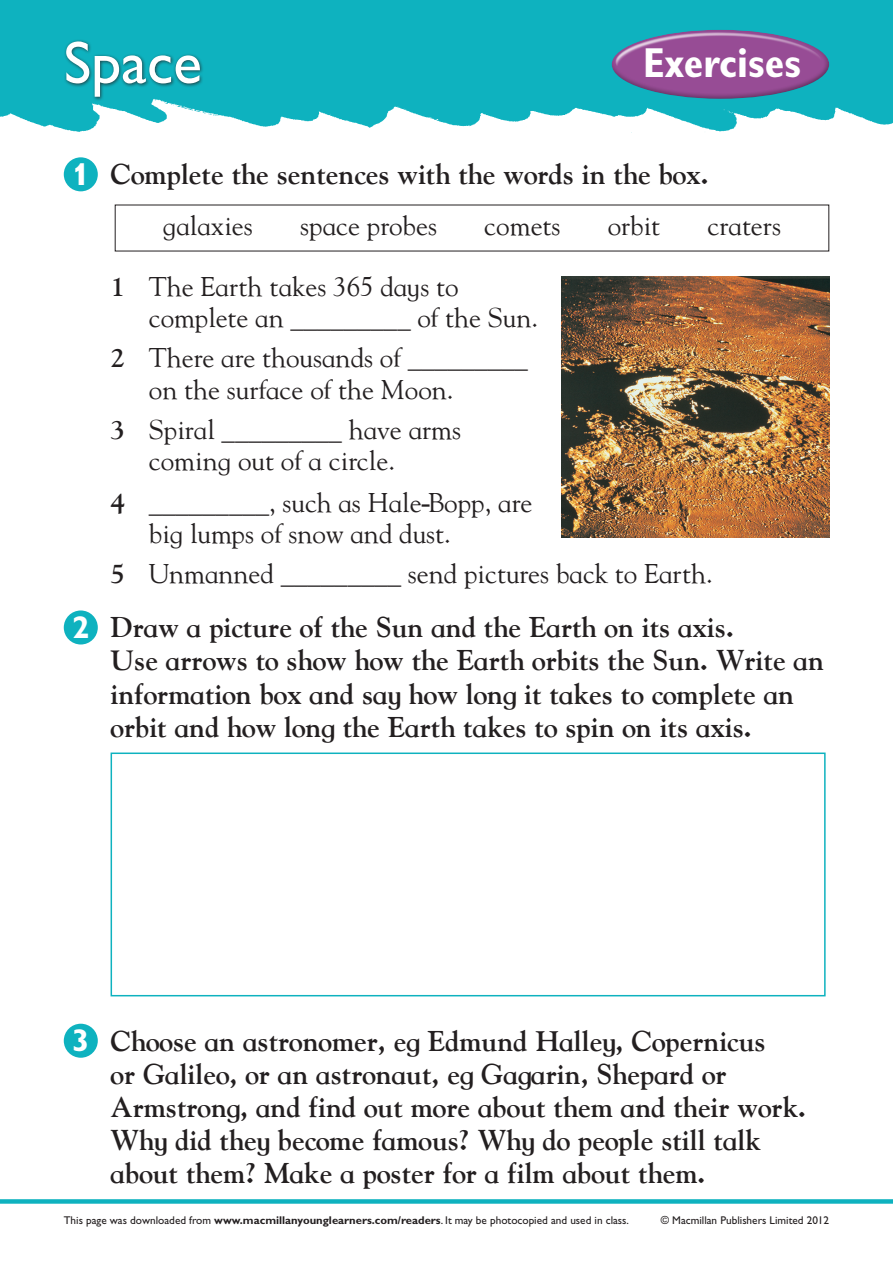
<style>
.page{position:relative;width:893px;height:1263px;background:#fff}
.page>*{position:absolute;margin:0;border:0;box-sizing:border-box;transform-origin:0 0}
.t1{font:60px "Gill Sans Std";color:#fff}
.t2{font:700 condensed 42px "Gill Sans Std";color:#fff}
.t3{font:700 31.5px "Gill Alt One";color:#fff}
.Rubric{font:700 28.5px/33px "Goudy Infant";color:#231f20}
.Text_list{font:27px/31.5px "Goudy Infant";color:#231f20}
.t4{font:11.25px "Gill Sans Std";color:#231f20}
.s1{font-weight:700}
.s2{font-weight:700;font-size:28.5px}
</style>
<div class="page">
<div style="left:0;top:1199px;width:893px;height:5px;background:#0eb2bf"></div>
<img style="left:0;top:0;width:893px;height:133px">
<div style="left:64px;top:39px;width:140px;height:62px;background:#231f20;opacity:.75"></div>
<div style="left:610px;top:29px;width:220px;height:72px;background:#231f20;opacity:.75"></div>
<div style="left:64px;top:157px;width:34px;height:34px;background:#0eb2bf;border-radius:50%"></div>
<div style="left:64px;top:610px;width:34px;height:34px;background:#0eb2bf;border-radius:50%"></div>
<div style="left:111px;top:752px;width:715px;height:244px;border:2px solid #0eb2bf"></div>
<div style="left:64px;top:1024px;width:34px;height:34px;background:#0eb2bf;border-radius:50%"></div>
<img style="left:561px;top:276px;width:268px;height:261px">
<p class="t1" style="left:64px;top:28px;width:140px">Space</p>
<p class="t2" style="left:643px;top:38px;width:160px">Exercises</p>
<p class="t3" style="left:72px;top:156px;width:19px">1</p>
<p class="Rubric" style="left:111px;top:158px;width:599px">Complete the sentences with the words in the box.</p>
<p class="Text_list" style="left:163px;top:209px;width:91px">galaxies</p>
<p class="Text_list" style="left:300px;top:209px;width:138px">space probes</p>
<p class="Text_list" style="left:484px;top:209px;width:78px">comets</p>
<p class="Text_list" style="left:608px;top:209px;width:54px">orbit</p>
<p class="Text_list" style="left:707px;top:209px;width:75px">craters</p>
<p class="Text_list" style="left:149px;top:270px;width:391px;text-indent:-38px"><span class="s1">1</span> The Earth takes 365 days to complete an _________ of the Sun.</p>
<p class="Text_list" style="left:149px;top:341px;width:381px;text-indent:-38px"><span class="s1">2</span> There are thousands of _________ on the surface of the Moon.</p>
<p class="Text_list" style="left:149px;top:413px;width:314px;text-indent:-38px"><span class="s1">3</span> Spiral _________ have arms coming out of a circle.</p>
<p class="Text_list" style="left:149px;top:486px;width:385px;text-indent:-38px"><span class="s1">4</span> _________, such as Hale<span class="s2">–</span>Bopp, are big lumps of snow and dust.</p>
<p class="Text_list" style="left:111px;top:557px;width:604px"><span class="s1">5</span> Unmanned _________ send pictures back to Earth.</p>
<p class="t3" style="left:72px;top:609px;width:19px">2</p>
<p class="Rubric" style="left:111px;top:611px;width:715px">Draw a picture of the Sun and the Earth on its axis.<br>Use arrows to show how the Earth orbits the Sun. Write an information box and say how long it takes to complete an orbit and how long the Earth takes to spin on its axis.</p>
<p class="t3" style="left:72px;top:1022px;width:19px">3</p>
<p class="Rubric" style="left:111px;top:1024px;width:697px">Choose an astronomer, eg Edmund Halley, Copernicus<br>or Galileo, or an astronaut, eg Gagarin, Shepard or Armstrong, and find out more about them and their work.<br>Why did they become famous? Why do people still talk about them? Make a poster for a film about them.</p>
<p class="t4" style="left:64px;top:1213px;width:567px">This page was downloaded from <span class="s1">www.macmillanyounglearners.com/readers</span>. It may be photocopied and used in class.</p>
<p class="t4" style="left:661px;top:1213px;width:170px">© Macmillan Publishers Limited 2012</p>
</div>
